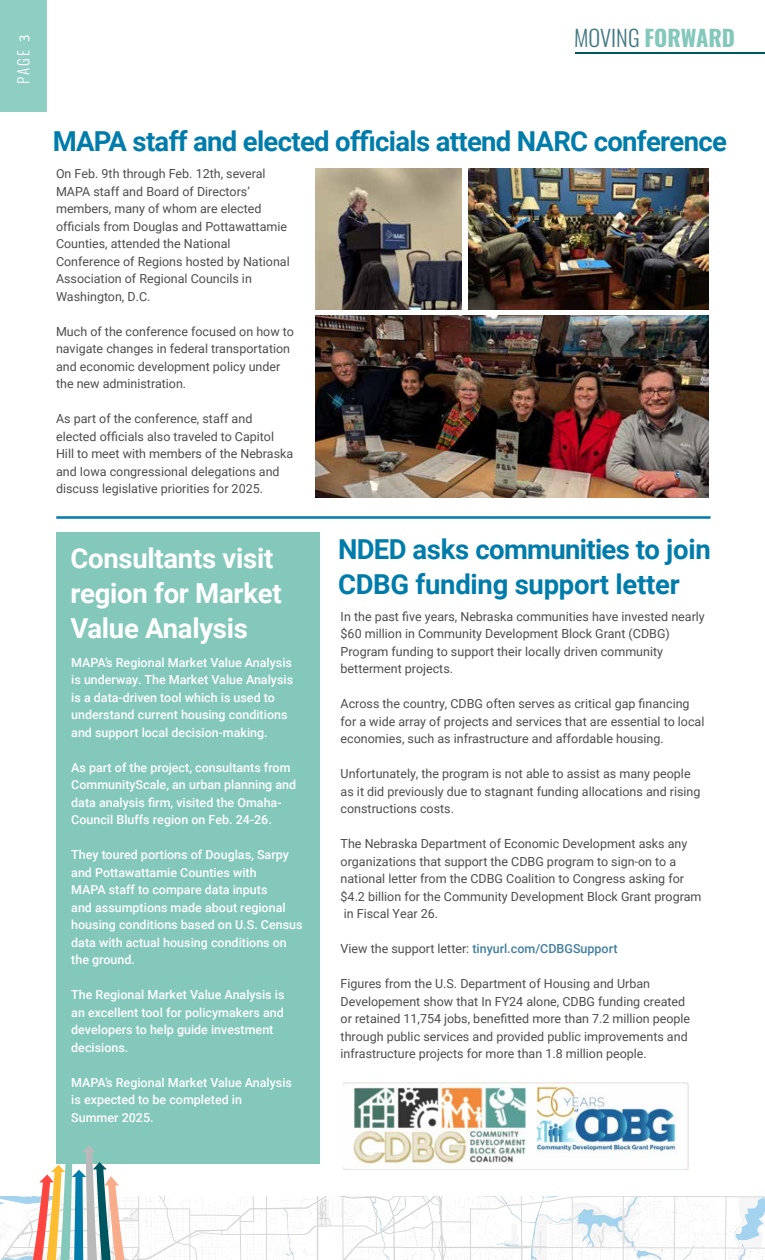
<style>
.page{position:relative;width:765px;height:1260px;background:#fff}
.page>*{position:absolute;margin:0;border:0;box-sizing:border-box;transform-origin:0 0}
.t1{font:700 27.5px/35px "Roboto";letter-spacing:-.025em;color:#007cab}
.t2{font:700 27.5px/35px "Roboto";letter-spacing:-.01em;color:#fff}
.t3{font:700 22.5px "Oswald";color:#83c8bb}
.t4{font:300 15px "Oswald";color:#fff}
.t5{font:12.5px/17.5px "Roboto";color:#4d4d4f}
.t6{font:500 12.5px/17.5px "Roboto";color:#fff}
.t7{font:500 12.5px "Roboto";color:#427f9f}
.s1{font-family:"Myriad Pro";font-weight:400}
.s2{font-weight:300;color:#407882}
.s3{font-weight:400;color:#4d4d4f}
</style>
<div class="page">
<div style="left:0;top:0;width:46px;height:111px;background:#8fcec2"></div>
<hr style="left:56px;top:516px;width:655px;height:3px;background:#007cab">
<hr style="left:575px;top:53px;width:190px;height:1px;background:#00565f">
<img style="left:315px;top:169px;width:146px;height:141px">
<img style="left:315px;top:316px;width:394px;height:182px">
<img style="left:469px;top:169px;width:240px;height:141px">
<img style="left:344px;top:1082px;width:345px;height:63px">
<div style="left:56px;top:532px;width:264px;height:632px;background:#83c8bb"></div>
<svg style="left:0;top:1145px;width:765px;height:115px"></svg>
<p class="t4" style="left:10px;top:84px;width:51px;rotate:-90deg">PAGE <span class="s1">3</span></p>
<h2 class="t3" style="left:574px;top:26px;width:163px"><span class="s2">MOVING</span> FORWARD</h2>
<h1 class="t1" style="left:53px;top:123px;width:676px">MAPA staff and elected officials attend NARC conference</h1>
<p class="t5" style="left:56px;top:165px;width:235px">On Feb. 9th through Feb. 12th, several MAPA staff and Board of Directors’ members, many of whom are elected officials from Douglas and Pottawattamie Counties, attended the National Conference of Regions hosted by National Association of Regional Councils in Washington, D.C.</p>
<p class="t5" style="left:56px;top:322px;width:239px">Much of the conference focused on how to navigate changes in federal transportation and economic development policy under the new administration.</p>
<p class="t5" style="left:56px;top:410px;width:239px">As part of the conference, staff and elected officials also traveled to Capitol Hill to meet with members of the Nebraska and Iowa congressional delegations and discuss legislative priorities for 2025.</p>
<h1 class="t2" style="left:70px;top:540px;width:213px">Consultants visit region for Market<br>Value Analysis</h1>
<h1 class="t1" style="left:338px;top:531px;width:374px">NDED asks communities to join<br>CDBG funding support letter</h1>
<p class="t5" style="left:341px;top:607px;width:366px">In the past five years, Nebraska communities have invested nearly $60 million in Community Development Block Grant (CDBG)<br>Program funding to support their locally driven community betterment projects.</p>
<p class="t5" style="left:341px;top:694px;width:365px">Across the country, CDBG often serves as critical gap financing for a wide array of projects and services that are essential to local economies, such as infrastructure and affordable housing.</p>
<p class="t5" style="left:341px;top:764px;width:361px">Unfortunately, the program is not able to assist as many people as it did previously due to stagnant funding allocations and rising constructions costs.</p>
<p class="t5" style="left:341px;top:834px;width:362px">The Nebraska Department of Economic Development asks any organizations that support the CDBG program to sign-on to a national letter from the CDBG Coalition to Congress asking for $4.2 billion for the Community Development Block Grant program in Fiscal Year 26.</p>
<p class="t7" style="left:341px;top:940px;width:278px"><span class="s3">View the support letter:</span> tinyurl.com/CDBGSupport</p>
<p class="t5" style="left:341px;top:974px;width:351px">Figures from the U.S. Department of Housing and Urban Developement show that In FY24 alone, CDBG funding created or retained 11,754 jobs, benefitted more than 7.2 million people through public services and provided public improvements and infrastructure projects for more than 1.8 million people.</p>
<p class="t6" style="left:71px;top:653px;width:223px">MAPA’s Regional Market Value Analysis is underway. The Market Value Analysis is a data-driven tool which is used to understand current housing conditions and support local decision-making.</p>
<p class="t6" style="left:71px;top:758px;width:226px">As part of the project, consultants from CommunityScale, an urban planning and data analysis firm, visited the Omaha-Council Bluffs region on Feb. 24-26.</p>
<p class="t6" style="left:71px;top:846px;width:233px">They toured portions of Douglas, Sarpy and Pottawattamie Counties with<br>MAPA staff to compare data inputs<br>and assumptions made about regional housing conditions based on U.S. Census data with actual housing conditions on the ground.</p>
<p class="t6" style="left:71px;top:986px;width:215px">The Regional Market Value Analysis is an excellent tool for policymakers and developers to help guide investment decisions.</p>
<p class="t6" style="left:71px;top:1073px;width:222px">MAPA’s Regional Market Value Analysis is expected to be completed in<br>Summer 2025.</p>
</div>
